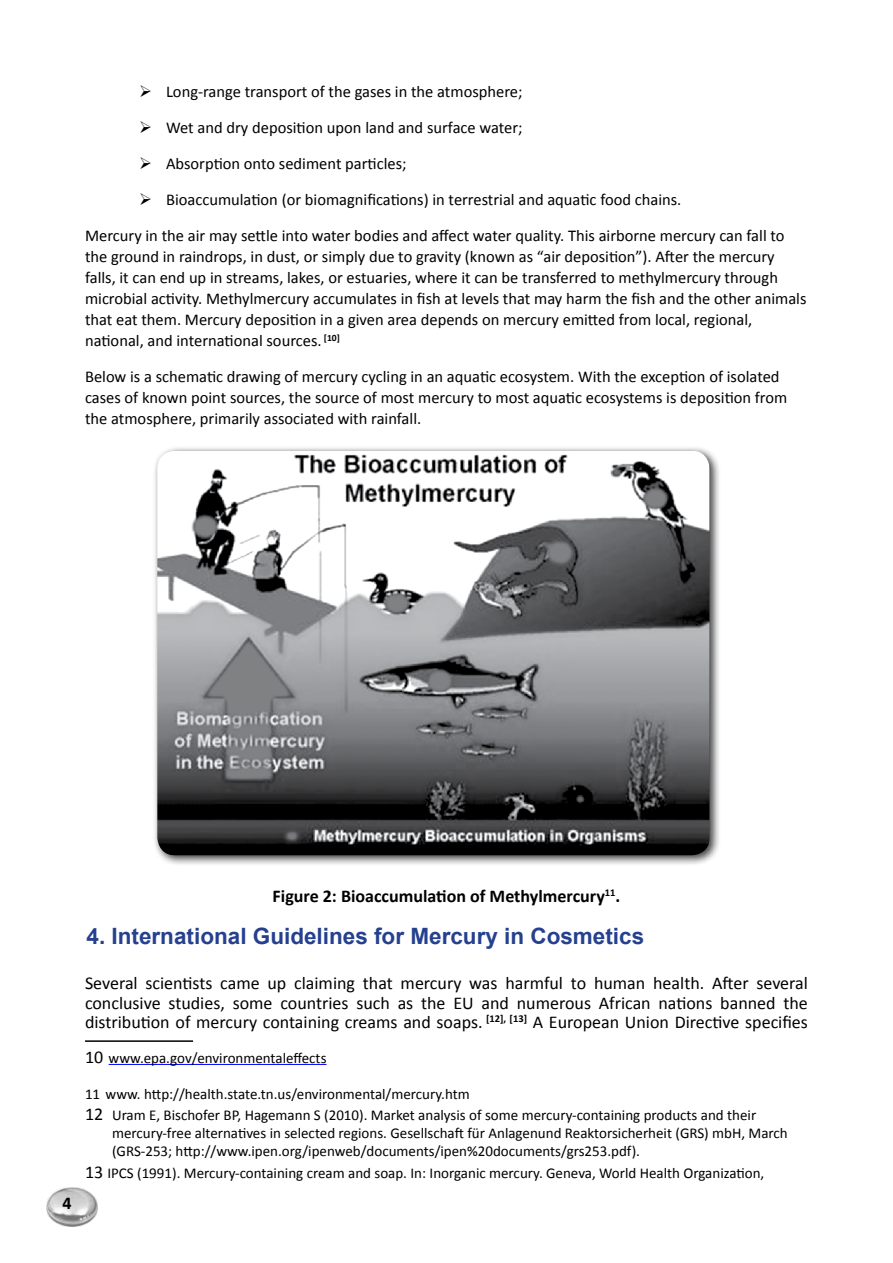
<style>
.page{position:relative;width:893px;height:1263px;background:#fff}
.page>*{position:absolute;margin:0;border:0;box-sizing:border-box;transform-origin:0 0}
.t1{font:700 22.5px "Arial";color:#25408f}
.t2{font:18px/19.8px "Calibri";color:#000;text-align:justify}
.t3{font:700 18px "Calibri";color:#000}
.t4{font:16.5px/21px "Calibri";color:#000}
.t5{font:15px/21.6px "Calibri";color:#000}
.s1{font-size:18px}
</style>
<div class="page">
<img style="left:47px;top:1188px;width:50px;height:39px">
<hr style="left:85px;top:1040px;width:108px;height:2px;background:#000">
<hr style="left:109px;top:1064px;width:217px;height:1px;background:#00f">
<div style="left:152px;top:445px;width:569px;height:421px;background:#000;opacity:.75"></div>
<img style="left:157px;top:451px;width:553px;height:404px">
<p class="t4" style="left:139px;top:81px;width:385px">➢ Long-range transport of the gases in the atmosphere;</p>
<p class="t4" style="left:139px;top:117px;width:385px">➢ Wet and dry deposition upon land and surface water;</p>
<p class="t4" style="left:139px;top:153px;width:269px">➢ Absorption onto sediment particles;</p>
<p class="t4" style="left:85px;top:181px;width:701px;line-height:36px;text-indent:54px">➢ Bioaccumulation (or biomagnifications) in terrestrial and aquatic food chains.<br>Mercury in the air may settle into water bodies and affect water quality. This airborne mercury can fall to</p>
<p class="t4" style="left:85px;top:246px;width:723px">the ground in raindrops, in dust, or simply due to gravity (known as “air deposition”). After the mercury falls, it can end up in streams, lakes, or estuaries, where it can be transferred to methylmercury through microbial activity. Methylmercury accumulates in fish at levels that may harm the fish and the other animals that eat them. Mercury deposition in a given area depends on mercury emitted from local, regional, national, and international sources. <sup>[10]</sup></p>
<p class="t4" style="left:85px;top:366px;width:704px">Below is a schematic drawing of mercury cycling in an aquatic ecosystem. With the exception of isolated cases of known point sources, the source of most mercury to most aquatic ecosystems is deposition from the atmosphere, primarily associated with rainfall.</p>
<p class="t3" style="left:63px;top:1191px;width:11px">4</p>
<p class="t3" style="left:273px;top:884px;width:349px">Figure 2: Bioaccumulation of Methylmercury<sup>11</sup>.</p>
<h1 class="t1" style="left:87px;top:921px;width:559px">4. International Guidelines for Mercury in Cosmetics</h1>
<p class="t2" style="left:85px;top:972px;width:724px">Several scientists came up claiming that mercury was harmful to human health. After several conclusive studies, some countries such as the EU and numerous African nations banned the distribution of mercury containing creams and soaps. <sup>[12],</sup> <sup>[13]</sup> A European Union Directive specifies</p>
<p class="t5" style="left:85px;top:1046px;width:243px"><span class="s1">10</span> www.epa.gov/environmentaleffects</p>
<p class="t5" style="left:85px;top:1082px;width:673px">11 www. http://health.state.tn.us/environmental/mercury.htm<br><span class="s1">12</span> Uram E, Bischofer BP, Hagemann S (2010). Market analysis of some mercury-containing products and their</p>
<p class="t5" style="left:112px;top:1124px;width:677px;line-height:18px">mercury-free alternatives in selected regions. Gesellschaft für Anlagenund Reaktorsicherheit (GRS) mbH, March (GRS-253; http://www.ipen.org/ipenweb/documents/ipen%20documents/grs253.pdf).</p>
<p class="t5" style="left:85px;top:1161px;width:681px"><span class="s1">13</span> IPCS (1991). Mercury-containing cream and soap. In: Inorganic mercury. Geneva, World Health Organization,</p>
</div>
